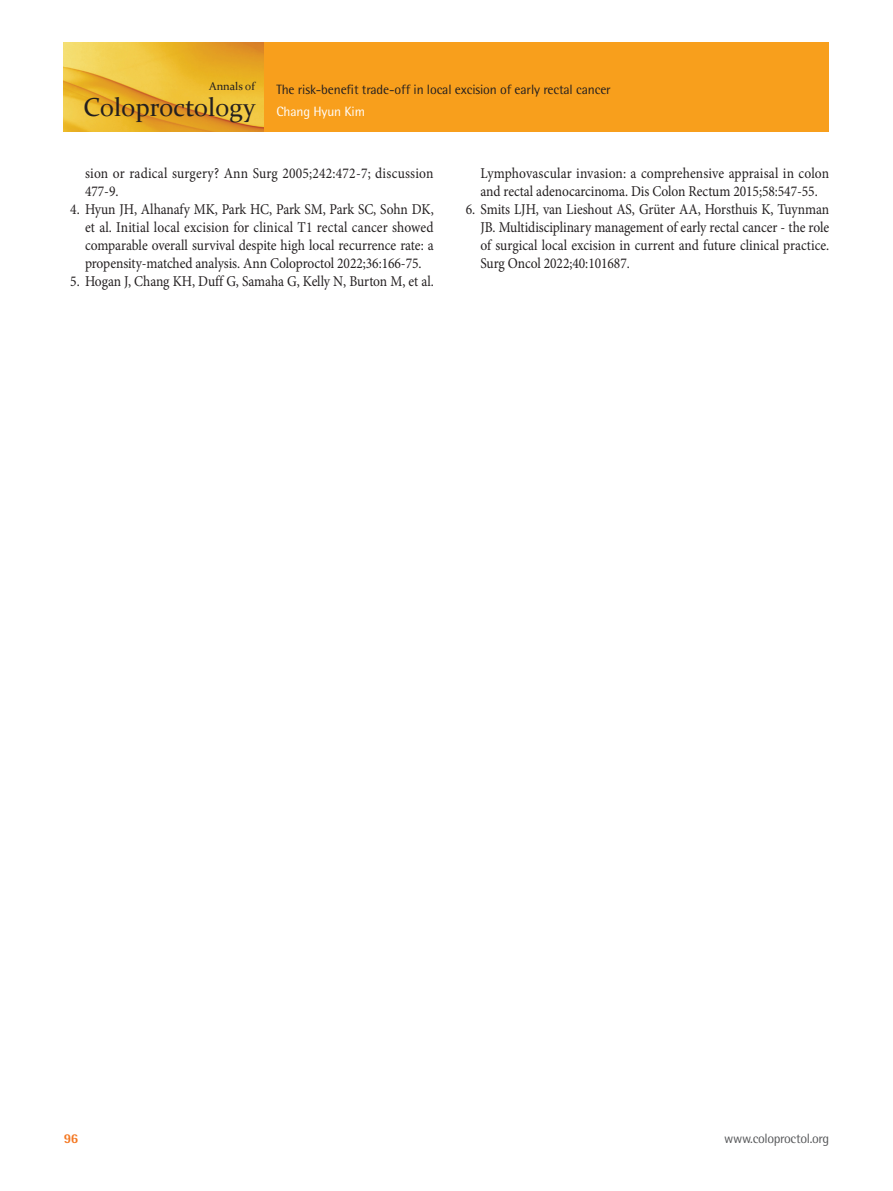
<style>
.page{position:relative;width:893px;height:1191px;background:#fff}
.page>*{position:absolute;margin:0;border:0;box-sizing:border-box;transform-origin:0 0}
.t1{font:25.95px "Constantia";color:#231f20}
.참고문헌1{font:15px/18px "Minion Pro";color:#231f20;scale:.9 1}
.t2{font:13.5px "Rotis Semi Sans Std";letter-spacing:-.01em;color:#231f20}
.t3{font:13.5px "Rotis Semi Sans Std";letter-spacing:-.025em;color:#57585a}
.t4{font:13.5px "Rotis Semi Sans Std";letter-spacing:-.01em;color:#fff}
.t5{font:800 13.5px "Rotis Semi Sans Std";color:#f47721}
.t6{font:11.25px "Constantia";color:#231f20}
</style>
<div class="page">
<div style="left:264px;top:43px;width:565px;height:89px;background:#f89f1c"></div>
<img style="left:64px;top:43px;width:200px;height:89px">
<p class="t6" style="left:209px;top:79px;width:47px">Annals of</p>
<p class="t1" style="left:83px;top:90px;width:174px">Coloproctology</p>
<p class="t2" style="left:276px;top:81px;width:336px">The risk-benefit trade-off in local excision of early rectal cancer</p>
<p class="t4" style="left:276px;top:103px;width:90px">Chang Hyun Kim</p>
<p class="참고문헌1" style="left:85px;top:164px;width:389px">sion or radical surgery? Ann Surg 2005;242:472-7; discussion<br>477-9.</p>
<p class="참고문헌1" style="left:85px;top:200px;width:389px;text-align:justify;text-indent:-15px">4. Hyun JH, Alhanafy MK, Park HC, Park SM, Park SC, Sohn DK, et al. Initial local excision for clinical T1 rectal cancer showed comparable overall survival despite high local recurrence rate: a propensity-matched analysis. Ann Coloproctol 2022;36:166-75.</p>
<p class="참고문헌1" style="left:70px;top:272px;width:405px">5. Hogan J, Chang KH, Duff G, Samaha G, Kelly N, Burton M, et al.</p>
<p class="참고문헌1" style="left:480px;top:164px;width:389px">Lymphovascular invasion: a comprehensive appraisal in colon and rectal adenocarcinoma. Dis Colon Rectum 2015;58:547-55.</p>
<p class="참고문헌1" style="left:480px;top:200px;width:389px;text-align:justify;text-indent:-15px">6. Smits LJH, van Lieshout AS, Grüter AA, Horsthuis K, Tuynman JB. Multidisciplinary management of early rectal cancer - the role of surgical local excision in current and future clinical practice.<br>Surg Oncol 2022;40:101687.</p>
<p class="t5" style="left:64px;top:1129px;width:16px">96</p>
<p class="t3" style="left:724px;top:1130px;width:106px">www.coloproctol.org</p>
</div>
